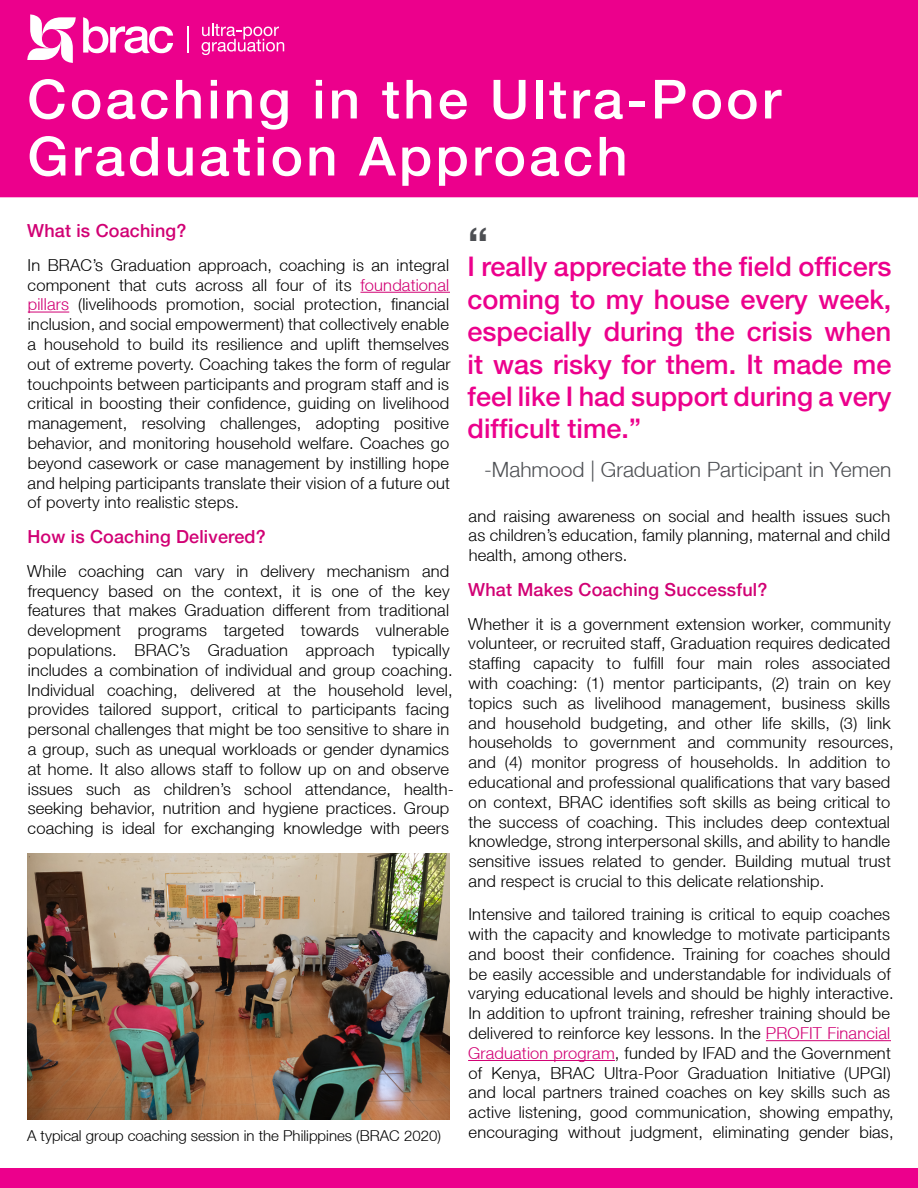
<style>
.page{position:relative;width:918px;height:1188px;background:#fff}
.page>*{position:absolute;margin:0;border:0;box-sizing:border-box;transform-origin:0 0}
.t1{font:500 54px/57px "Helvetica Neue LT";letter-spacing:.06em;color:#fff}
.t2{font:500 48px "Helvetica Neue LT";color:#4d4f53}
.t3{font:500 27px/32.4px "Helvetica Neue LT";color:#ec008c;text-align:justify}
.t4{font:300 21px "Helvetica Neue LT";color:#4d4f53}
.t5{font:500 18px "Helvetica Neue LT";letter-spacing:.01em;color:#d10074}
.t6{font:300 16.5px/19.8px "Helvetica Neue LT";letter-spacing:.01em;color:#000}
.t7{font:300 15px "Helvetica Neue LT";color:#000}
.s1{color:#d10074}
</style>
<div class="page">
<hr style="left:360px;top:292px;width:90px;height:1px;background:#d10074">
<hr style="left:28px;top:312px;width:41px;height:1px;background:#d10074">
<div style="left:0;top:1169px;width:918px;height:19px;background:#ec008c"></div>
<div style="left:0;top:0;width:918px;height:197px;background:#ec008c"></div>
<svg style="left:27px;top:15px;width:49px;height:48px"></svg>
<svg style="left:83px;top:17px;width:90px;height:36px"></svg>
<svg style="left:187px;top:26px;width:1px;height:27px"></svg>
<svg style="left:202px;top:23px;width:82px;height:32px"></svg>
<img style="left:27px;top:853px;width:423px;height:267px">
<hr style="left:766px;top:1040px;width:125px;height:1px;background:#d10074">
<hr style="left:468px;top:1060px;width:147px;height:1px;background:#d10074">
<h1 class="t1" style="left:27px;top:70px;width:755px">Coaching in the Ultra-Poor<br>Graduation Approach</h1>
<p class="t5" style="left:27px;top:220px;width:161px">What is Coaching?</p>
<p class="t6" style="left:27px;top:255px;width:425px;text-align:justify">In BRAC’s Graduation approach, coaching is an integral component that cuts across all four of its <span class="s1">foundational pillars</span> (livelihoods promotion, social protection, financial inclusion, and social empowerment) that collectively enable a household to build its resilience and uplift themselves out of extreme poverty. Coaching takes the form of regular touchpoints between participants and program staff and is critical in boosting their confidence, guiding on livelihood management, resolving challenges, adopting positive behavior, and monitoring household welfare. Coaches go beyond casework or case management by instilling hope and helping participants translate their vision of a future out of poverty into realistic steps.</p>
<p class="t5" style="left:27px;top:526px;width:240px">How is Coaching Delivered?</p>
<p class="t6" style="left:27px;top:561px;width:428px">While coaching can vary in delivery mechanism and frequency based on the context, it is one of the key features that makes Graduation different from traditional development programs targeted towards vulnerable populations. BRAC’s Graduation approach typically includes a combination of individual and group coaching.<br>Individual coaching, delivered at the household level, provides tailored support, critical to participants facing personal challenges that might be too sensitive to share in a group, such as unequal workloads or gender dynamics at home. It also allows staff to follow up on and observe issues such as children’s school attendance, health&shy;seeking behavior, nutrition and hygiene practices. Group coaching is ideal for exchanging knowledge with peers</p>
<p class="t7" style="left:27px;top:1127px;width:416px">A typical group coaching session in the Philippines (BRAC 2020)</p>
<h2 class="t2" style="left:468px;top:216px;width:23px">“</h2>
<h3 class="t3" style="left:468px;top:250px;width:425px">I really appreciate the field officers coming to my house every week, especially during the crisis when it was risky for them. It made me feel like I had support during a very difficult time.”</h3>
<p class="t4" style="left:484px;top:457px;width:409px">-Mahmood | Graduation Participant in Yemen</p>
<p class="t6" style="left:469px;top:505px;width:423px;text-align:justify">and raising awareness on social and health issues such as children’s education, family planning, maternal and child health, among others.</p>
<p class="t5" style="left:468px;top:579px;width:301px">What Makes Coaching Successful?</p>
<p class="t6" style="left:468px;top:613px;width:427px">Whether it is a government extension worker, community volunteer, or recruited staff, Graduation requires dedicated staffing capacity to fulfill four main roles associated with coaching: (1) mentor participants, (2) train on key topics such as livelihood management, business skills and household budgeting, and other life skills, (3) link households to government and community resources, and (4) monitor progress of households. In addition to educational and professional qualifications that vary based on context, BRAC identifies soft skills as being critical to the success of coaching. This includes deep contextual knowledge, strong interpersonal skills, and ability to handle sensitive issues related to gender. Building mutual trust and respect is crucial to this delicate relationship.</p>
<p class="t6" style="left:468px;top:904px;width:427px">Intensive and tailored training is critical to equip coaches with the capacity and knowledge to motivate participants and boost their confidence. Training for coaches should be easily accessible and understandable for individuals of varying educational levels and should be highly interactive.<br>In addition to upfront training, refresher training should be delivered to reinforce key lessons. In the <span class="s1">PROFIT Financial Graduation program</span>, funded by IFAD and the Government of Kenya, BRAC Ultra-Poor Graduation Initiative (UPGI) and local partners trained coaches on key skills such as active listening, good communication, showing empathy, encouraging without judgment, eliminating gender bias,</p>
</div>
